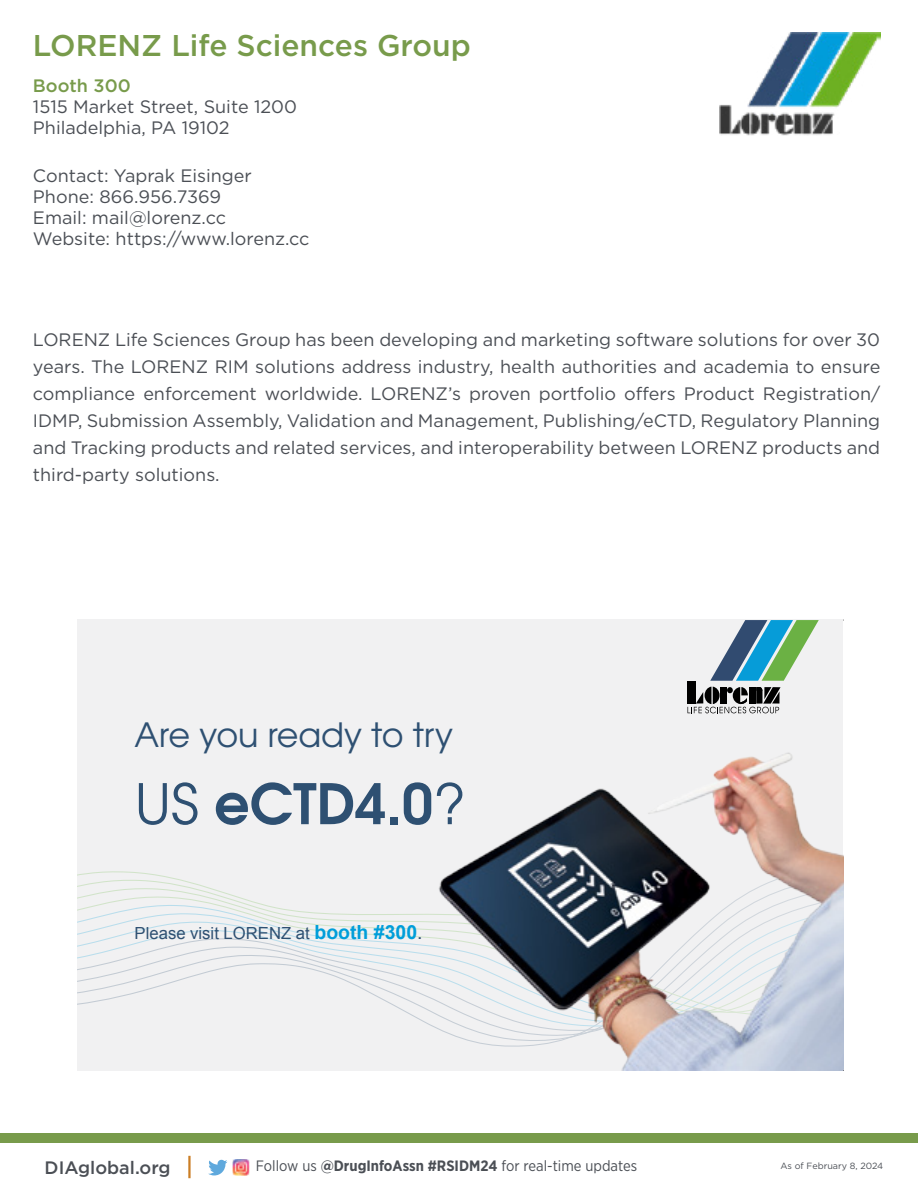
<style>
.page{position:relative;width:918px;height:1188px;background:#fff}
.page>*{position:absolute;margin:0;border:0;box-sizing:border-box;transform-origin:0 0}
.t1{font:600 55.65px "URW Gothic L";color:#2e5072}
.t2{font:33.3px "URW Gothic L";color:#2e5072}
.t3{font:500 30px "Gotham";color:#789b4b}
.t4{font:18px/27px "Gotham";color:#4b4f55}
.t5{font:500 18px "Gotham";color:#4b4f55}
.t6{font:500 18px "Gotham";color:#789b4b}
.t7{font:16.65px "Arial";color:#2e5072}
.t8{font:15px "Gotham Narrow";color:#4b4f55}
.t9{font:9px "Gotham";color:#4b4f55}
.s1{font-weight:400}
.s2{font-weight:700;font-size:19.5px;color:#009eda}
.s3{font-size:19.5px}
.s4{font-weight:700}
</style>
<div class="page">
<div style="left:77px;top:619px;width:766px;height:452px;background:#f1f1f2"></div>
<svg style="left:77px;top:871px;width:360px;height:151px"></svg>
<svg style="left:710px;top:620px;width:109px;height:61px"></svg>
<div style="left:687px;top:681px;width:9px;height:22px;background:#000"></div>
<svg style="left:688px;top:687px;width:93px;height:26px"></svg>
<img style="left:437px;top:752px;width:406px;height:318px">
<svg style="left:208px;top:1160px;width:19px;height:15px"></svg>
<img style="left:232px;top:1159px;width:18px;height:17px">
<div style="left:0;top:1133px;width:918px;height:9px;background:#789b4b"></div>
<hr style="left:188px;top:1156px;width:3px;height:22px;background:#cb7e25">
<img style="left:720px;top:32px;width:160px;height:104px">
<h3 class="t3" style="left:33px;top:26px;width:439px">LORENZ Life Sciences Group</h3>
<p class="t6" style="left:33px;top:74px;width:99px">Booth 300</p>
<p class="t4" style="left:33px;top:96px;width:266px;line-height:21px">1515 Market Street, Suite 1200<br>Philadelphia, PA 19102</p>
<p class="t4" style="left:33px;top:165px;width:278px;line-height:21px">Contact: Yaprak Eisinger<br>Phone: 866.956.7369<br>Email: mail@lorenz.cc<br>Website: https://www.lorenz.cc</p>
<p class="t4" style="left:33px;top:325px;width:849px;text-align:justify">LORENZ Life Sciences Group has been developing and marketing software solutions for over 30 years. The LORENZ RIM solutions address industry, health authorities and academia to ensure compliance enforcement worldwide. LORENZ’s proven portfolio offers Product Registration/ IDMP, Submission Assembly, Validation and Management, Publishing/eCTD, Regulatory Planning and Tracking products and related services, and interoperability between LORENZ products and third-party solutions.</p>
<h2 class="t2" style="left:135px;top:714px;width:320px">Are you ready to try</h2>
<h1 class="t1" style="left:135px;top:766px;width:333px"><span class="s1">US</span> eCTD4.0<span class="s1">?</span></h1>
<p class="t7" style="left:135px;top:922px;width:289px">Please visit LORENZ at <span class="s2">booth #300</span><span class="s3">.</span></p>
<p class="t5" style="left:45px;top:1156px;width:127px">DIAglobal.org</p>
<p class="t8" style="left:256px;top:1156px;width:383px">Follow us <span class="s4">@DrugInfoAssn #RSIDM24</span> for real-time updates</p>
<p class="t9" style="left:781px;top:1160px;width:104px">As of February 8, 2024</p>
</div>
